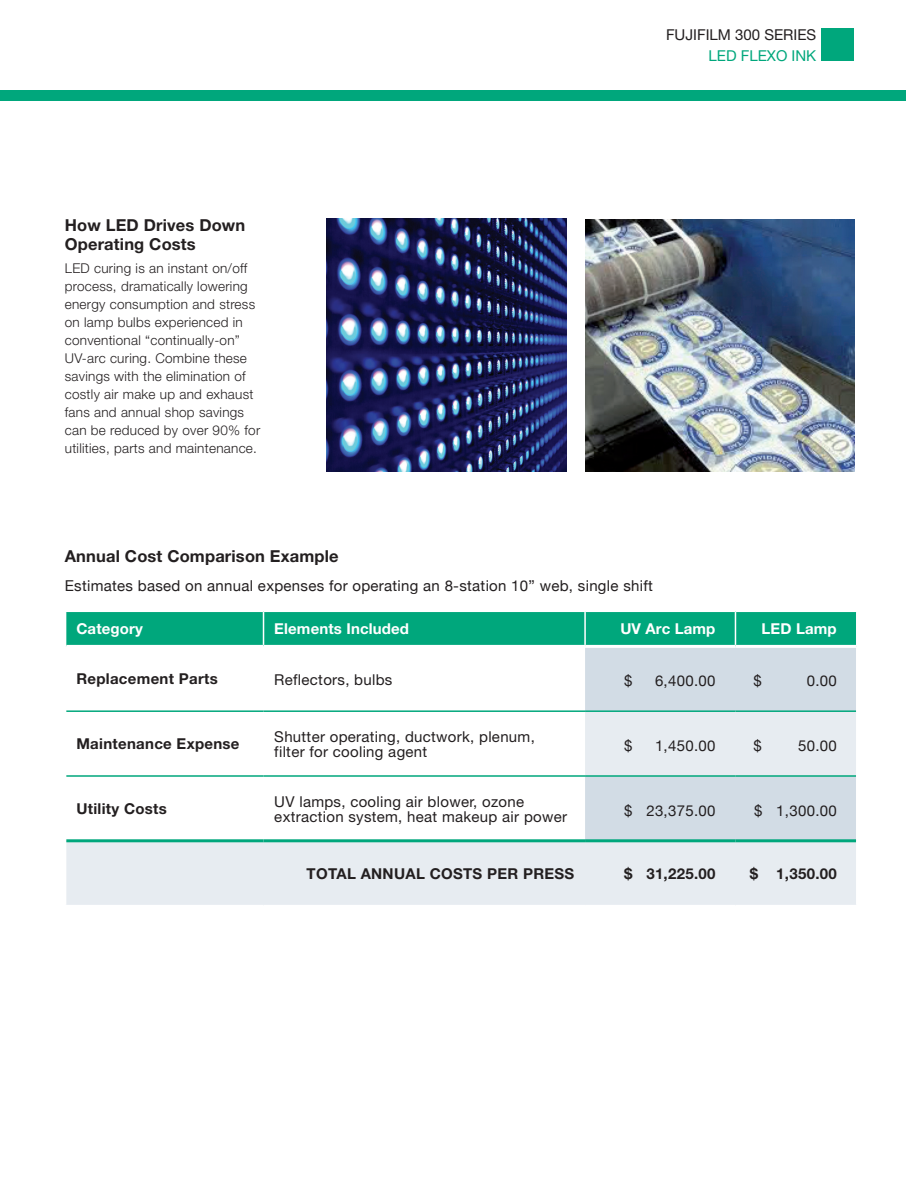
<style>
.page{position:relative;width:918px;height:1188px;background:#fff}
.page>*{position:absolute;margin:0;border:0;box-sizing:border-box;transform-origin:0 0}
.t1{font:700 16.5px/19.5px "Helvetica Neue LT Pro";letter-spacing:.01em;color:#231f20}
.t2{font:15px/15px "Helvetica Neue";letter-spacing:.02em;color:#231f20}
.t3{font:15px "Helvetica Neue";letter-spacing:.02em;color:#231f20}
.t4{font:700 15px "Helvetica Neue LT Pro";letter-spacing:.02em;color:#231f20}
.t5{font:700 15px "Helvetica Neue";letter-spacing:.02em;color:#231f20}
.t6{font:700 15px "Helvetica Neue LT Pro";letter-spacing:.01em;color:#fff}
.t7{font:15px "Helvetica Neue";color:#231f20}
.t8{font:15px "Helvetica Neue";color:#00a77c}
.t9{font:300 13.5px/18px "Helvetica Neue";letter-spacing:.02em;color:#231f20}
</style>
<div class="page">
<div style="left:0;top:90px;width:906px;height:11px;background:#00a77c"></div>
<div style="left:821px;top:28px;width:33px;height:33px;background:#00a77c"></div>
<img style="left:585px;top:219px;width:269px;height:252px">
<svg style="left:66px;top:612px;width:790px;height:33px;background:#02a77d"></svg>
<div style="left:585px;top:648px;width:271px;height:62px;background:#d2dce5"></div>
<svg style="left:66px;top:712px;width:790px;height:193px"></svg>
<hr style="left:263px;top:612px;width:1px;height:33px;background:#fff">
<hr style="left:584px;top:612px;width:2px;height:33px;background:#fff">
<hr style="left:735px;top:612px;width:1px;height:33px;background:#fff">
<hr style="left:66px;top:839px;width:198px;height:3px;background:#00a77c">
<hr style="left:264px;top:839px;width:321px;height:3px;background:#00a77c">
<hr style="left:585px;top:839px;width:150px;height:3px;background:#00a77c">
<hr style="left:735px;top:839px;width:121px;height:3px;background:#00a77c">
<hr style="left:66px;top:710px;width:198px;height:2px;background:#00a77c">
<hr style="left:66px;top:775px;width:198px;height:2px;background:#00a77c">
<hr style="left:264px;top:710px;width:321px;height:2px;background:#00a77c">
<hr style="left:585px;top:710px;width:150px;height:2px;background:#00a77c">
<hr style="left:735px;top:710px;width:121px;height:2px;background:#00a77c">
<hr style="left:264px;top:775px;width:321px;height:2px;background:#00a77c">
<hr style="left:585px;top:775px;width:150px;height:2px;background:#00a77c">
<hr style="left:735px;top:775px;width:121px;height:2px;background:#00a77c">
<img style="left:326px;top:219px;width:241px;height:252px">
<p class="t1" style="left:65px;top:215px;width:182px">How LED Drives Down<br>Operating Costs</p>
<p class="t9" style="left:65px;top:259px;width:197px">LED curing is an instant on/off process, dramatically lowering energy consumption and stress on lamp bulbs experienced in conventional “continually-on”<br>UV-arc curing. Combine these savings with the elimination of costly air make up and exhaust fans and annual shop savings can be reduced by over 90% for utilities, parts and maintenance.</p>
<p class="t7" style="left:666px;top:26px;width:152px">FUJIFILM 300 SERIES</p>
<p class="t8" style="left:709px;top:47px;width:109px">LED FLEXO INK</p>
<p class="t1" style="left:65px;top:546px;width:275px">Annual Cost Comparison Example</p>
<p class="t3" style="left:65px;top:575px;width:590px">Estimates based on annual expenses for operating an 8-station 10” web, single shift</p>
<p class="t6" style="left:76px;top:619px;width:68px">Category</p>
<p class="t6" style="left:274px;top:619px;width:136px">Elements Included</p>
<p class="t6" style="left:620px;top:619px;width:97px">UV Arc Lamp</p>
<p class="t6" style="left:762px;top:619px;width:77px">LED Lamp</p>
<p class="t4" style="left:76px;top:669px;width:143px">Replacement Parts</p>
<p class="t2" style="left:274px;top:672px;width:120px">Reflectors, bulbs</p>
<p class="t3" style="left:624px;top:670px;width:10px">$</p>
<p class="t3" style="left:655px;top:670px;width:62px">6,400.00</p>
<p class="t3" style="left:753px;top:670px;width:10px">$</p>
<p class="t3" style="left:807px;top:670px;width:32px">0.00</p>
<p class="t4" style="left:76px;top:734px;width:165px">Maintenance Expense</p>
<p class="t2" style="left:274px;top:729px;width:262px">Shutter operating, ductwork, plenum, filter for cooling agent</p>
<p class="t3" style="left:624px;top:735px;width:10px">$</p>
<p class="t3" style="left:655px;top:735px;width:62px">1,450.00</p>
<p class="t3" style="left:754px;top:735px;width:10px">$</p>
<p class="t3" style="left:798px;top:735px;width:40px">50.00</p>
<p class="t4" style="left:76px;top:799px;width:92px">Utility Costs</p>
<p class="t2" style="left:274px;top:794px;width:294px">UV lamps, cooling air blower, ozone extraction system, heat makeup air power</p>
<p class="t3" style="left:624px;top:799px;width:93px">$ 23,375.00</p>
<p class="t3" style="left:754px;top:799px;width:84px">$ 1,300.00</p>
<p class="t5" style="left:307px;top:864px;width:269px">TOTAL ANNUAL COSTS PER PRESS</p>
<p class="t5" style="left:624px;top:864px;width:93px">$ 31,225.00</p>
<p class="t5" style="left:750px;top:864px;width:89px">$ 1,350.00</p>
</div>
